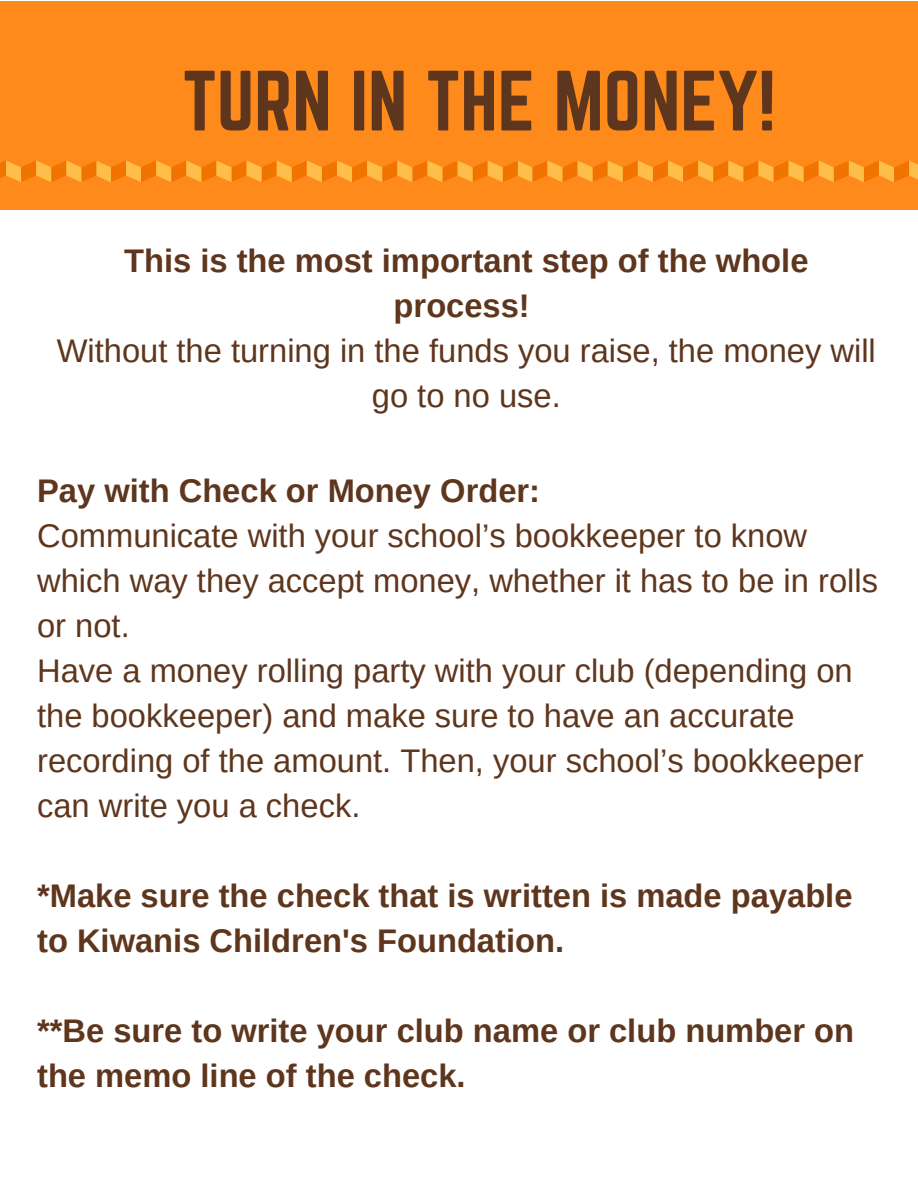
<style>
.page{position:relative;width:918px;height:1188px;background:#fff}
.page>*{position:absolute;margin:0;border:0;box-sizing:border-box;transform-origin:0 0}
.t1{font:74.7px "Norwester";color:#5e361d}
.t2{font:32.7px/45px "Arimo";color:#5e361d;text-align:center}
.t3{font:700 32.7px/45px "Arimo";color:#5e361d}
</style>
<div class="page">
<div style="left:0;top:2px;width:918px;height:207px;background:#ff8a1c"></div>
<svg style="left:0;top:161px;width:918px;height:21px"></svg>
<h1 class="t1" style="left:182px;top:65px;width:595px">TURN IN THE MONEY!</h1>
<p class="t3" style="left:124px;top:238px;width:686px;text-align:center">This is the most important step of the whole process!</p>
<p class="t2" style="left:57px;top:328px;width:821px">Without the turning in the funds you raise, the money will go to no use.</p>
<p class="t3" style="left:37px;top:468px;width:504px">Pay with Check or Money Order:</p>
<p class="t2" style="left:37px;top:513px;width:842px;text-align:left">Communicate with your school’s bookkeeper to know which way they accept money, whether it has to be in rolls or not.<br>Have a money rolling party with your club (depending on the bookkeeper) and make sure to have an accurate recording of the amount. Then, your school’s bookkeeper can write you a check.</p>
<p class="t3" style="left:37px;top:873px;width:817px">*Make sure the check that is written is made payable to Kiwanis Children's Foundation.</p>
<p class="t3" style="left:37px;top:1008px;width:819px">**Be sure to write your club name or club number on the memo line of the check.</p>
</div>
